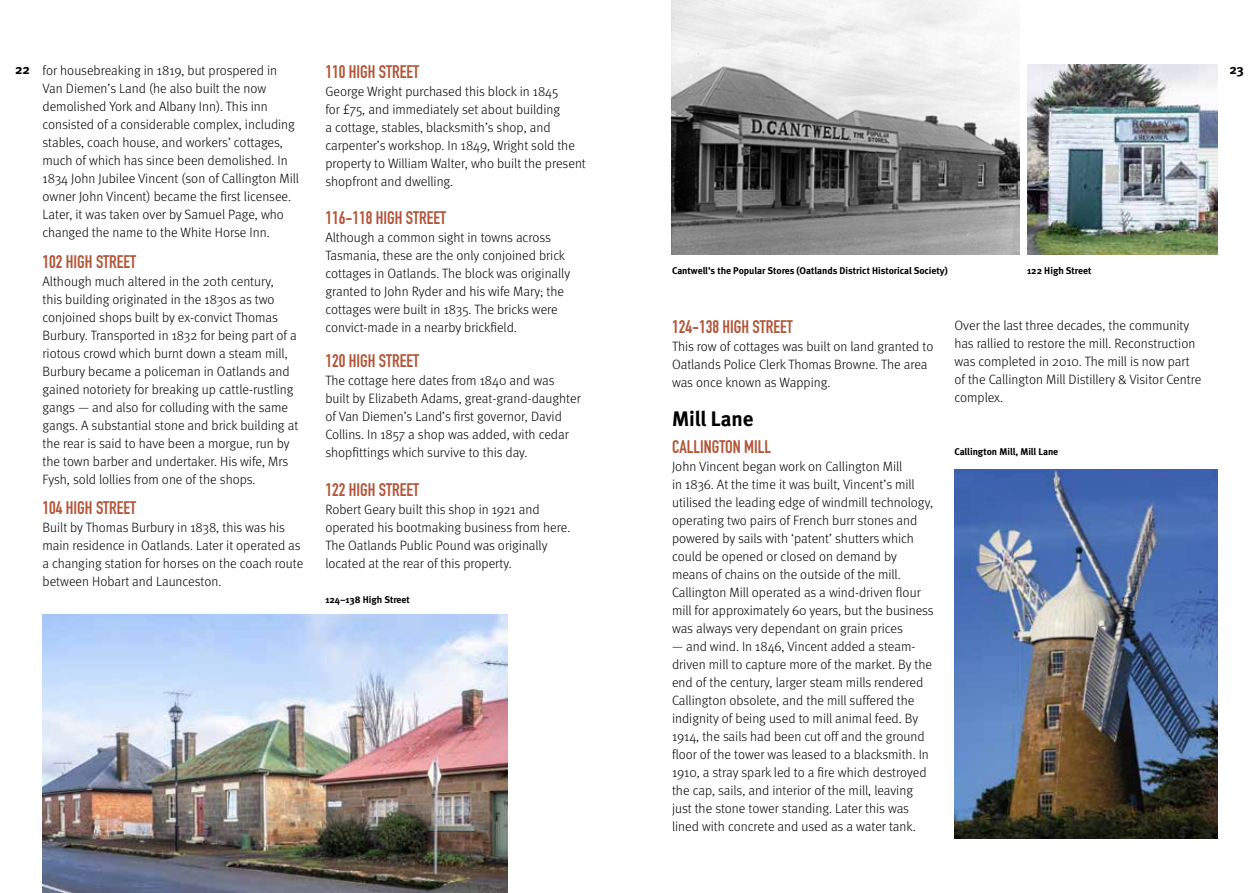
<style>
.page{position:relative;width:1259px;height:893px;background:#fff}
.page>*{position:absolute;margin:0;border:0;box-sizing:border-box;transform-origin:0 0}
.t1{font:700 21px "Meta";color:#000}
.t2{font:18px "DIN Engschrift";color:#b25538}
.t3{font:300 13.5px/18px "Meta";color:#000}
.t4{font:13.5px "Meta Bold Caps";color:#000}
.t5{font:700 9.75px "Meta";color:#000}
.s1{font-family:"Meta Bold Caps";font-weight:400}
</style>
<div class="page">
<img style="left:954px;top:469px;width:263px;height:370px">
<img style="left:671px;top:0;width:348px;height:255px">
<img style="left:43px;top:614px;width:464px;height:279px">
<img style="left:1027px;top:64px;width:190px;height:191px">
<h2 class="t2" style="left:325px;top:61px;width:95px">110 HIGH STREET</h2>
<p class="t3" style="left:325px;top:82px;width:262px">George Wright purchased this block in 1845<br>for £75, and immediately set about building<br>a cottage, stables, blacksmith’s shop, and carpenter’s workshop. In 1849, Wright sold the property to William Walter, who built the present shopfront and dwelling.</p>
<h2 class="t2" style="left:325px;top:207px;width:122px">116-118 HIGH STREET</h2>
<p class="t3" style="left:325px;top:228px;width:246px">Although a common sight in towns across Tasmania, these are the only conjoined brick cottages in Oatlands. The block was originally granted to John Ryder and his wife Mary; the cottages were built in 1835. The bricks were convict-made in a nearby brickfield.</p>
<h2 class="t2" style="left:325px;top:350px;width:95px">120 HIGH STREET</h2>
<p class="t3" style="left:325px;top:371px;width:257px">The cottage here dates from 1840 and was built by Elizabeth Adams, great-grand-daughter of Van Diemen’s Land’s first governor, David Collins. In 1857 a shop was added, with cedar shopfittings which survive to this day.</p>
<h2 class="t2" style="left:325px;top:479px;width:95px">122 HIGH STREET</h2>
<p class="t3" style="left:325px;top:500px;width:246px">Robert Geary built this shop in 1921 and operated his bootmaking business from here.<br>The Oatlands Public Pound was originally located at the rear of this property.</p>
<p class="t3" style="left:15px;top:61px;width:263px"><span class="s1">22</span> for housebreaking in 1819, but prospered in</p>
<p class="t4" style="left:1229px;top:62px;width:16px">23</p>
<p class="t3" style="left:43px;top:79px;width:258px">Van Diemen’s Land (he also built the now demolished York and Albany Inn). This inn consisted of a considerable complex, including stables, coach house, and workers’ cottages, much of which has since been demolished. In 1834 John Jubilee Vincent (son of Callington Mill owner John Vincent) became the first licensee.<br>Later, it was taken over by Samuel Page, who changed the name to the White Horse Inn.</p>
<h2 class="t2" style="left:43px;top:251px;width:95px">102 HIGH STREET</h2>
<p class="t3" style="left:43px;top:272px;width:257px">Although much altered in the 20th century,<br>this building originated in the 1830s as two conjoined shops built by ex-convict Thomas Burbury. Transported in 1832 for being part of a riotous crowd which burnt down a steam mill, Burbury became a policeman in Oatlands and gained notoriety for breaking up cattle-rustling gangs — and also for colluding with the same gangs. A substantial stone and brick building at the rear is said to have been a morgue, run by the town barber and undertaker. His wife, Mrs Fysh, sold lollies from one of the shops.</p>
<h2 class="t2" style="left:43px;top:498px;width:95px">104 HIGH STREET</h2>
<p class="t3" style="left:43px;top:519px;width:262px">Built by Thomas Burbury in 1838, this was his main residence in Oatlands. Later it operated as a changing station for horses on the coach route between Hobart and Launceston.</p>
<p class="t5" style="left:672px;top:264px;width:277px">Cantwell’s the Popular Stores (Oatlands District Historical Society)</p>
<p class="t5" style="left:1027px;top:264px;width:66px">122 High Street</p>
<h2 class="t2" style="left:672px;top:316px;width:122px">124-138 HIGH STREET</h2>
<p class="t3" style="left:672px;top:337px;width:263px">This row of cottages was built on land granted to<br>Oatlands Police Clerk Thomas Browne. The area was once known as Wapping.</p>
<h1 class="t1" style="left:672px;top:406px;width:83px">Mill Lane</h1>
<h2 class="t2" style="left:672px;top:436px;width:101px">CALLINGTON MILL</h2>
<p class="t3" style="left:672px;top:457px;width:263px">John Vincent began work on Callington Mill<br>in 1836. At the time it was built, Vincent’s mill utilised the leading edge of windmill technology, operating two pairs of French burr stones and powered by sails with ‘patent’ shutters which could be opened or closed on demand by means of chains on the outside of the mill.<br>Callington Mill operated as a wind-driven flour mill for approximately 60 years, but the business was always very dependant on grain prices</p>
<p class="t3" style="left:672px;top:637px;width:262px">— and wind. In 1846, Vincent added a steam&shy;driven mill to capture more of the market. By the end of the century, larger steam mills rendered Callington obsolete, and the mill suffered the indignity of being used to mill animal feed. By 1914, the sails had been cut off and the ground floor of the tower was leased to a blacksmith. In 1910, a stray spark led to a fire which destroyed the cap, sails, and interior of the mill, leaving just the stone tower standing. Later this was lined with concrete and used as a water tank.</p>
<p class="t3" style="left:954px;top:316px;width:248px">Over the last three decades, the community has rallied to restore the mill. Reconstruction was completed in 2010. The mill is now part of the Callington Mill Distillery &amp; Visitor Centre complex.</p>
<p class="t5" style="left:954px;top:446px;width:105px">Callington Mill, Mill Lane</p>
<p class="t5" style="left:325px;top:594px;width:86px">124–138 High Street</p>
</div>
